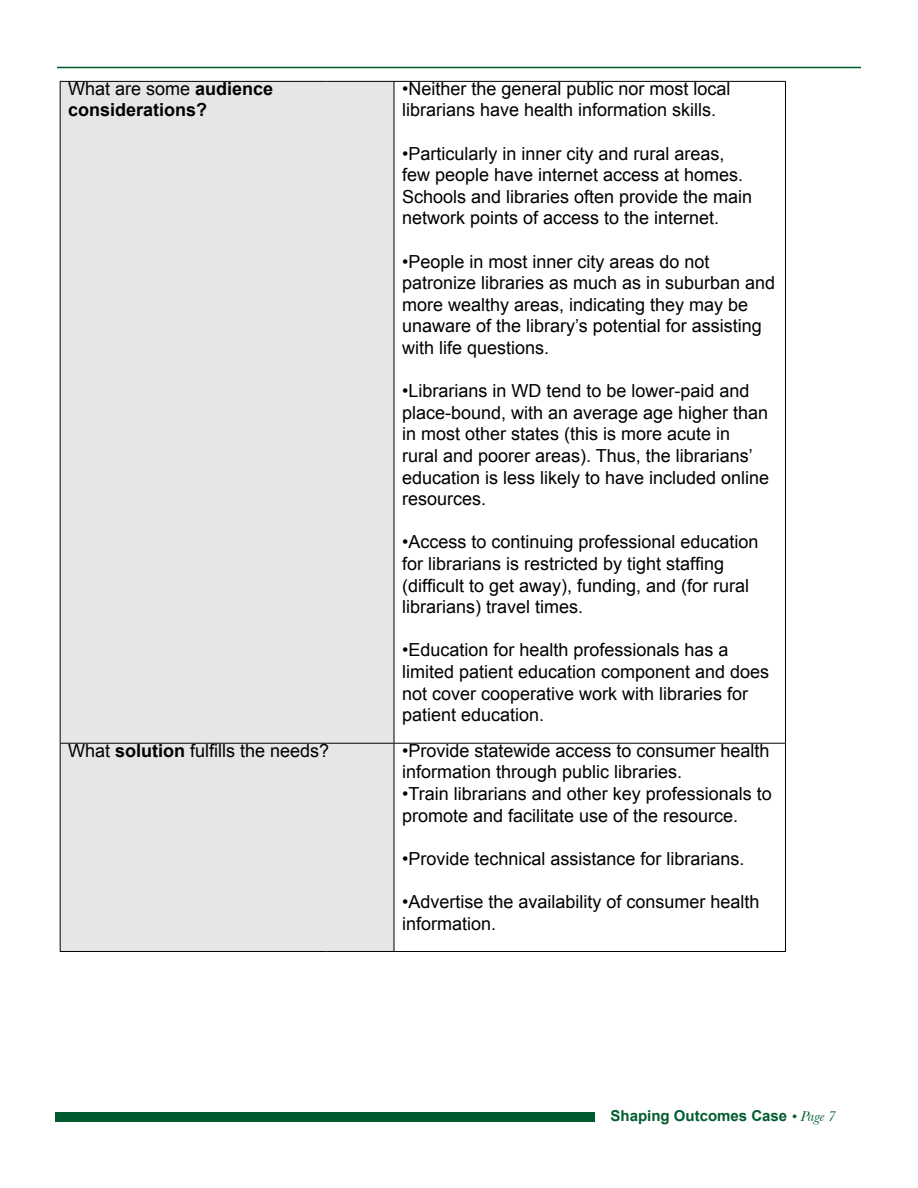
<style>
.page{position:relative;width:918px;height:1188px;background:#fff}
.page>*{position:absolute;margin:0;border:0;box-sizing:border-box;transform-origin:0 0}
.t1{font:18px/21.6px "Arial";color:#000}
.t2{font:700 18px/21.6px "Arial";color:#000}
.t3{font:700 15px "Arial";color:#005c2e}
.s1{font-weight:400}
.s2{font-weight:700}
.s3{font-family:"Baskerville";font-weight:400;font-style:italic}
</style>
<div class="page">
<hr style="left:57px;top:67px;width:804px;height:1px;background:#005c2e">
<div style="left:56px;top:1113px;width:540px;height:9px;background:#005c2e"></div>
<div style="left:61px;top:82px;width:333px;height:869px;background:#e6e6e6"></div>
<hr style="left:60px;top:82px;width:1px;height:661px;background:#000">
<hr style="left:394px;top:81px;width:108px;height:1px;background:#000">
<hr style="left:394px;top:82px;width:1px;height:661px;background:#000">
<hr style="left:502px;top:81px;width:284px;height:1px;background:#000">
<hr style="left:785px;top:82px;width:1px;height:661px;background:#000">
<hr style="left:60px;top:744px;width:1px;height:207px;background:#000">
<hr style="left:394px;top:743px;width:108px;height:1px;background:#000">
<hr style="left:394px;top:744px;width:1px;height:207px;background:#000">
<hr style="left:502px;top:743px;width:284px;height:1px;background:#000">
<hr style="left:785px;top:744px;width:1px;height:207px;background:#000">
<hr style="left:394px;top:951px;width:108px;height:1px;background:#000">
<hr style="left:502px;top:951px;width:284px;height:1px;background:#000">
<hr style="left:60px;top:81px;width:266px;height:1px;background:#000">
<hr style="left:326px;top:81px;width:68px;height:1px;background:#000">
<hr style="left:60px;top:743px;width:266px;height:1px;background:#000">
<hr style="left:326px;top:743px;width:68px;height:1px;background:#000">
<hr style="left:60px;top:951px;width:266px;height:1px;background:#000">
<hr style="left:326px;top:951px;width:68px;height:1px;background:#000">
<p class="t2" style="left:68px;top:78px;width:207px"><span class="s1">What are some</span> audience considerations?</p>
<p class="t1" style="left:402px;top:78px;width:330px">•Neither the general public nor most local librarians have health information skills.</p>
<p class="t1" style="left:402px;top:143px;width:352px">•Particularly in inner city and rural areas, few people have internet access at homes.<br>Schools and libraries often provide the main network points of access to the internet.</p>
<p class="t1" style="left:402px;top:251px;width:375px">•People in most inner city areas do not patronize libraries as much as in suburban and more wealthy areas, indicating they may be</p>
<p class="t1" style="left:402px;top:315px;width:361px">unaware of the library’s potential for assisting with life questions.</p>
<p class="t1" style="left:402px;top:380px;width:368px">•Librarians in WD tend to be lower-paid and place-bound, with an average age higher than in most other states (this is more acute in</p>
<p class="t1" style="left:402px;top:445px;width:369px">rural and poorer areas). Thus, the librarians’ education is less likely to have included online resources.</p>
<p class="t1" style="left:402px;top:531px;width:358px">•Access to continuing professional education for librarians is restricted by tight staffing (difficult to get away), funding, and (for rural</p>
<p class="t1" style="left:402px;top:596px;width:183px">librarians) travel times.</p>
<p class="t1" style="left:402px;top:639px;width:369px">•Education for health professionals has a limited patient education component and does not cover cooperative work with libraries for</p>
<p class="t1" style="left:402px;top:704px;width:144px">patient education.</p>
<p class="t1" style="left:68px;top:740px;width:263px">What <span class="s2">solution</span> fulfills the needs?</p>
<p class="t1" style="left:402px;top:740px;width:369px">•Provide statewide access to consumer health information through public libraries.</p>
<p class="t1" style="left:402px;top:783px;width:371px">•Train librarians and other key professionals to promote and facilitate use of the resource.</p>
<p class="t1" style="left:402px;top:848px;width:344px">•Provide technical assistance for librarians.</p>
<p class="t1" style="left:402px;top:891px;width:359px">•Advertise the availability of consumer health information.</p>
<p class="t3" style="left:610px;top:1107px;width:227px">Shaping Outcomes Case <span class="s3">• Page 7</span></p>
</div>
